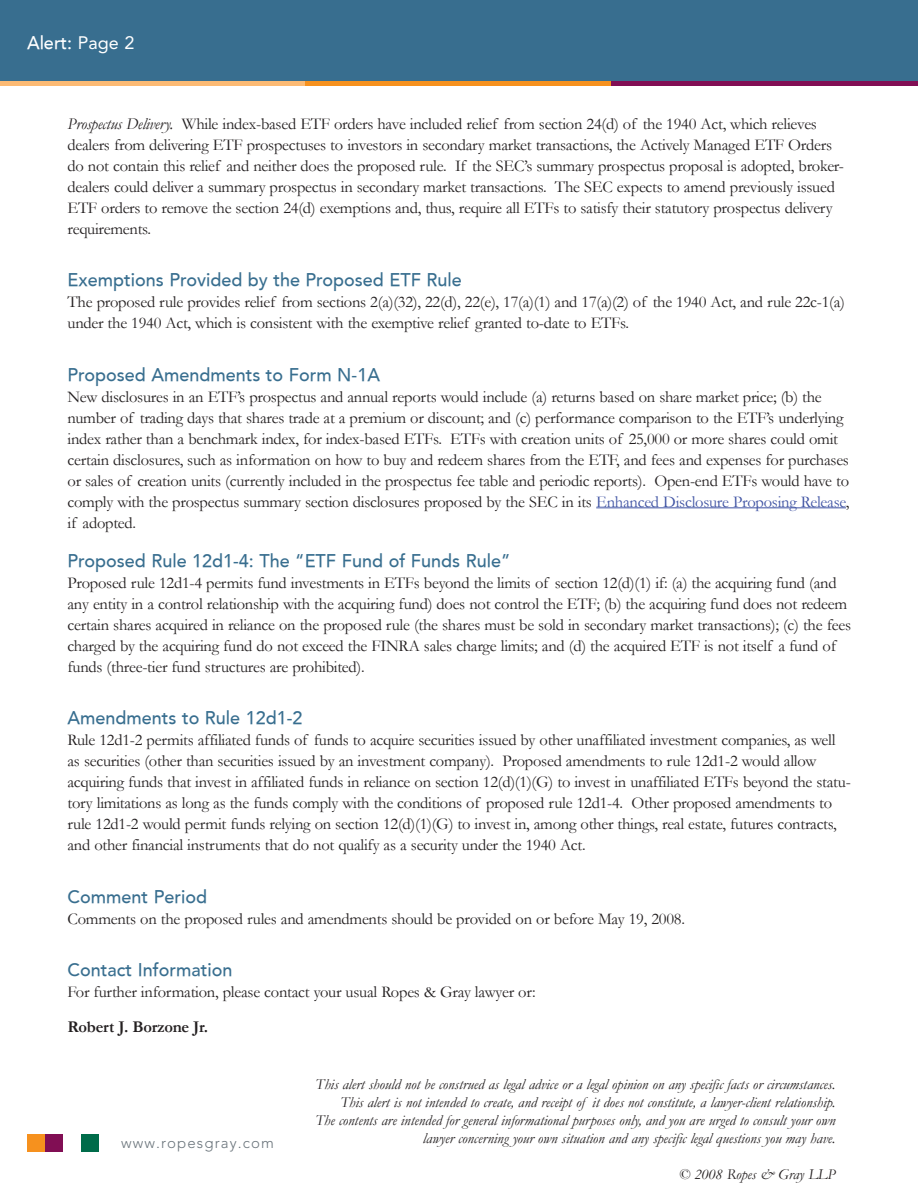
<style>
.page{position:relative;width:918px;height:1188px;background:#fff}
.page>*{position:absolute;margin:0;border:0;box-sizing:border-box;transform-origin:0 0}
.Subhead{font:500 18px "Avenir";color:#386e8f}
.Practice_Group_Name{font:500 18px "Avenir";color:#fff}
.Body{font:16.5px/21px "Garamond";letter-spacing:-.015em;color:#231f20}
.Subhead-2{font:16.5px/21px "Garamond";letter-spacing:-.015em;color:#231f20}
.Body-2{font:700 16.5px "Garamond";letter-spacing:-.015em;color:#231f20}
.t1{font:italic 15px/18px "Garamond";color:#231f20;text-align:right}
.t2{font:300 15px "Avenir";letter-spacing:.075em;color:#6a747b}
.s1{font-weight:400}
.s2{font-style:italic}
.s3{color:#3f53a3}
</style>
<div class="page">
<hr style="left:596px;top:507px;width:250px;height:1px;background:#3f53a3">
<div style="left:27px;top:1134px;width:18px;height:18px;background:#f6911e"></div>
<div style="left:45px;top:1134px;width:18px;height:18px;background:#810e54"></div>
<div style="left:81px;top:1134px;width:18px;height:18px;background:#006c4a"></div>
<div style="left:0;top:0;width:918px;height:81px;background:#386e8f"></div>
<hr style="left:0;top:81px;width:306px;height:4px;background:#fcba74">
<hr style="left:306px;top:81px;width:305px;height:4px;background:#f6911e">
<hr style="left:611px;top:81px;width:307px;height:4px;background:#810e54">
<p class="Practice_Group_Name" style="left:27px;top:32px;width:109px">Alert: <span class="s1">Page 2</span></p>
<p class="Body" style="left:68px;top:113px;width:778px"><span class="s2">Prospectus Delivery.</span> While index-based ETF orders have included relief from section 24(d) of the 1940 Act, which relieves dealers from delivering ETF prospectuses to investors in secondary market transactions, the Actively Managed ETF Orders do not contain this relief and neither does the proposed rule. If the SEC’s summary prospectus proposal is adopted, broker&shy;dealers could deliver a summary prospectus in secondary market transactions. The SEC expects to amend previously issued ETF orders to remove the section 24(d) exemptions and, thus, require all ETFs to satisfy their statutory prospectus delivery requirements.</p>
<p class="Subhead" style="left:68px;top:269px;width:396px">Exemptions Provided by the Proposed ETF Rule</p>
<p class="Body" style="left:68px;top:291px;width:779px">The proposed rule provides relief from sections 2(a)(32), 22(d), 22(e), 17(a)(1) and 17(a)(2) of the 1940 Act, and rule 22c-1(a) under the 1940 Act, which is consistent with the exemptive relief granted to-date to ETFs.</p>
<p class="Subhead" style="left:68px;top:364px;width:314px">Proposed Amendments to Form N-1A</p>
<p class="Subhead-2" style="left:68px;top:386px;width:784px">New disclosures in an ETF’s prospectus and annual reports would include (a) returns based on share market price; (b) the number of trading days that shares trade at a premium or discount; and (c) performance comparison to the ETF’s underlying index rather than a benchmark index, for index-based ETFs. ETFs with creation units of 25,000 or more shares could omit certain disclosures, such as information on how to buy and redeem shares from the ETF, and fees and expenses for purchases or sales of creation units (currently included in the prospectus fee table and periodic reports). Open-end ETFs would have to comply with the prospectus summary section disclosures proposed by the SEC in its <span class="s3">Enhanced Disclosure Proposing Release</span>, if adopted.</p>
<p class="Subhead" style="left:68px;top:550px;width:444px">Proposed Rule 12d1-4: The “ETF Fund of Funds Rule”</p>
<p class="Body" style="left:68px;top:572px;width:785px">Proposed rule 12d1-4 permits fund investments in ETFs beyond the limits of section 12(d)(1) if: (a) the acquiring fund (and any entity in a control relationship with the acquiring fund) does not control the ETF; (b) the acquiring fund does not redeem certain shares acquired in reliance on the proposed rule (the shares must be sold in secondary market transactions); (c) the fees charged by the acquiring fund do not exceed the FINRA sales charge limits; and (d) the acquired ETF is not itself a fund of funds (three-tier fund structures are prohibited).</p>
<p class="Subhead" style="left:68px;top:707px;width:236px">Amendments to Rule 12d1-2</p>
<p class="Body" style="left:68px;top:729px;width:785px">Rule 12d1-2 permits affiliated funds of funds to acquire securities issued by other unaffiliated investment companies, as well as securities (other than securities issued by an investment company). Proposed amendments to rule 12d1-2 would allow acquiring funds that invest in affiliated funds in reliance on section 12(d)(1)(G) to invest in unaffiliated ETFs beyond the statu&shy;tory limitations as long as the funds comply with the conditions of proposed rule 12d1-4. Other proposed amendments to rule 12d1-2 would permit funds relying on section 12(d)(1)(G) to invest in, among other things, real estate, futures contracts, and other financial instruments that do not qualify as a security under the 1940 Act.</p>
<p class="Subhead" style="left:68px;top:886px;width:141px">Comment Period</p>
<p class="Body" style="left:68px;top:908px;width:619px">Comments on the proposed rules and amendments should be provided on or before May 19, 2008.</p>
<p class="Subhead" style="left:68px;top:959px;width:166px">Contact Information</p>
<p class="Body" style="left:68px;top:981px;width:470px">For further information, please contact your usual Ropes &amp; Gray lawyer or:</p>
<p class="Body-2" style="left:68px;top:1015px;width:142px">Robert J. Borzone Jr.</p>
<p class="t2" style="left:121px;top:1134px;width:155px">www.ropesgray.com</p>
<p class="t1" style="left:315px;top:1075px;width:522px">This alert should not be construed as legal advice or a legal opinion on any specific facts or circumstances.<br>This alert is not intended to create, and receipt of it does not constitute, a lawyer-client relationship.<br>The contents are intended for general informational purposes only, and you are urged to consult your own lawyer concerning your own situation and any specific legal questions you may have.</p>
<p class="t1" style="left:679px;top:1165px;width:158px">© 2008 Ropes &amp; Gray LLP</p>
</div>
